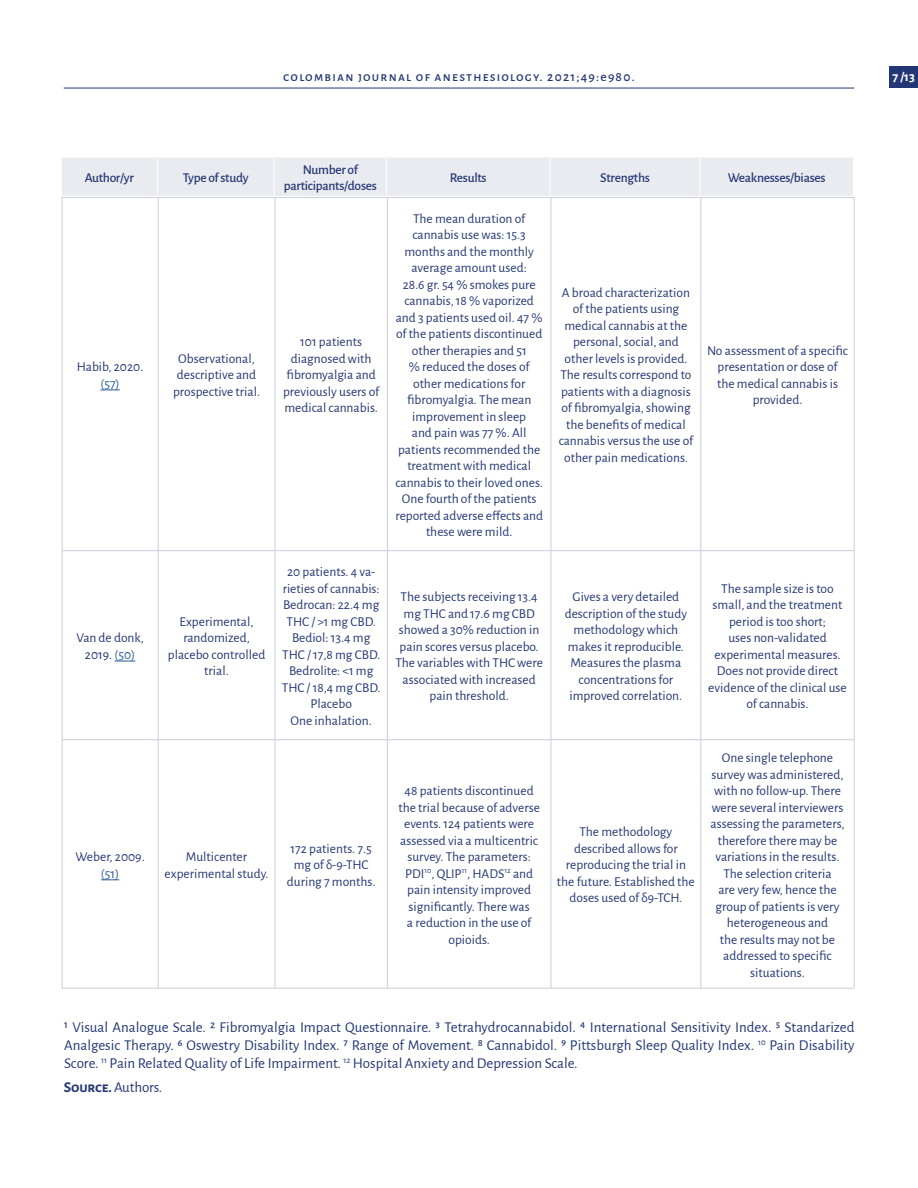
<style>
.page{position:relative;width:918px;height:1188px;background:#fff}
.page>*{position:absolute;margin:0;border:0;box-sizing:border-box;transform-origin:0 0}
.t1{font:15px/18px "Alegreya Sans";color:#233774;text-align:justify}
.t2{font:13.5px/16.5px "Alegreya Sans";color:#233774;text-align:center}
.t3{font:500 13.5px/16.5px "Alegreya Sans";letter-spacing:-.02em;color:#233774;text-align:center}
.t4{font:500 13.5px "Alegreya Sans";letter-spacing:.09em;color:#233774}
.t5{font:13.5px "Alegreya Sans";color:#275b9b}
.t6{font:700 13.5px "Alegreya Sans";color:#fff}
.s1{color:#275b9b}
.s2{font-weight:700}
</style>
<div class="page">
<div style="left:889px;top:67px;width:29px;height:21px;background:#233774"></div>
<hr style="left:64px;top:88px;width:790px;height:1px;background:#233774">
<hr style="left:62px;top:197px;width:96px;height:1px;background:#c9cddb">
<hr style="left:62px;top:198px;width:1px;height:352px;background:#c9cddb">
<hr style="left:158px;top:197px;width:117px;height:1px;background:#c9cddb">
<hr style="left:158px;top:198px;width:1px;height:352px;background:#c9cddb">
<hr style="left:275px;top:197px;width:112px;height:1px;background:#c9cddb">
<hr style="left:275px;top:198px;width:1px;height:352px;background:#c9cddb">
<hr style="left:387px;top:197px;width:164px;height:1px;background:#c9cddb">
<hr style="left:387px;top:198px;width:1px;height:352px;background:#c9cddb">
<hr style="left:551px;top:197px;width:150px;height:1px;background:#c9cddb">
<hr style="left:551px;top:198px;width:1px;height:352px;background:#c9cddb">
<hr style="left:701px;top:197px;width:154px;height:1px;background:#c9cddb">
<hr style="left:701px;top:198px;width:1px;height:352px;background:#c9cddb">
<hr style="left:854px;top:198px;width:1px;height:352px;background:#c9cddb">
<hr style="left:62px;top:550px;width:96px;height:1px;background:#c9cddb">
<hr style="left:62px;top:551px;width:1px;height:188px;background:#c9cddb">
<hr style="left:158px;top:550px;width:117px;height:1px;background:#c9cddb">
<hr style="left:158px;top:551px;width:1px;height:188px;background:#c9cddb">
<hr style="left:275px;top:550px;width:112px;height:1px;background:#c9cddb">
<hr style="left:275px;top:551px;width:1px;height:188px;background:#c9cddb">
<hr style="left:387px;top:550px;width:164px;height:1px;background:#c9cddb">
<hr style="left:387px;top:551px;width:1px;height:188px;background:#c9cddb">
<hr style="left:551px;top:550px;width:150px;height:1px;background:#c9cddb">
<hr style="left:551px;top:551px;width:1px;height:188px;background:#c9cddb">
<hr style="left:701px;top:550px;width:154px;height:1px;background:#c9cddb">
<hr style="left:701px;top:551px;width:1px;height:188px;background:#c9cddb">
<hr style="left:854px;top:551px;width:1px;height:188px;background:#c9cddb">
<hr style="left:62px;top:739px;width:96px;height:1px;background:#c9cddb">
<hr style="left:62px;top:740px;width:1px;height:248px;background:#c9cddb">
<hr style="left:158px;top:739px;width:117px;height:1px;background:#c9cddb">
<hr style="left:158px;top:740px;width:1px;height:248px;background:#c9cddb">
<hr style="left:275px;top:739px;width:112px;height:1px;background:#c9cddb">
<hr style="left:275px;top:740px;width:1px;height:248px;background:#c9cddb">
<hr style="left:387px;top:739px;width:164px;height:1px;background:#c9cddb">
<hr style="left:387px;top:740px;width:1px;height:248px;background:#c9cddb">
<hr style="left:551px;top:739px;width:150px;height:1px;background:#c9cddb">
<hr style="left:551px;top:740px;width:1px;height:248px;background:#c9cddb">
<hr style="left:701px;top:739px;width:154px;height:1px;background:#c9cddb">
<hr style="left:701px;top:740px;width:1px;height:248px;background:#c9cddb">
<hr style="left:854px;top:740px;width:1px;height:248px;background:#c9cddb">
<hr style="left:62px;top:988px;width:96px;height:1px;background:#c9cddb">
<hr style="left:158px;top:988px;width:117px;height:1px;background:#c9cddb">
<hr style="left:275px;top:988px;width:112px;height:1px;background:#c9cddb">
<hr style="left:387px;top:988px;width:164px;height:1px;background:#c9cddb">
<hr style="left:551px;top:988px;width:150px;height:1px;background:#c9cddb">
<hr style="left:701px;top:988px;width:154px;height:1px;background:#c9cddb">
<svg style="left:100px;top:390px;width:20px;height:1px"></svg>
<svg style="left:115px;top:661px;width:20px;height:1px"></svg>
<svg style="left:101px;top:880px;width:18px;height:1px"></svg>
<div style="left:62px;top:158px;width:791px;height:38px;background:#eaebf1"></div>
<hr style="left:157px;top:157px;width:1px;height:39px;background:#fff">
<hr style="left:274px;top:157px;width:1px;height:39px;background:#fff">
<hr style="left:386px;top:157px;width:1px;height:39px;background:#fff">
<hr style="left:550px;top:157px;width:1px;height:39px;background:#fff">
<hr style="left:700px;top:157px;width:1px;height:39px;background:#fff">
<p class="t4" style="left:283px;top:67px;width:353px">colombian journal of anesthesiology. 2021;49:e980.</p>
<p class="t6" style="left:892px;top:66px;width:24px">7 /13</p>
<p class="t3" style="left:85px;top:169px;width:51px">Author/yr</p>
<p class="t3" style="left:183px;top:169px;width:67px">Type of study</p>
<p class="t3" style="left:284px;top:160px;width:95px">Number of participants/doses</p>
<p class="t3" style="left:450px;top:169px;width:38px">Results</p>
<p class="t3" style="left:600px;top:169px;width:51px">Strengths</p>
<p class="t3" style="left:728px;top:169px;width:99px">Weaknesses/biases</p>
<p class="t2" style="left:77px;top:358px;width:68px">Habib, 2020.</p>
<p class="t5" style="left:100px;top:374px;width:21px">(57)</p>
<p class="t2" style="left:76px;top:629px;width:69px">Van de donk,<br>2019. <span class="s1">(50)</span></p>
<p class="t2" style="left:76px;top:848px;width:71px">Weber, 2009.</p>
<p class="t5" style="left:101px;top:864px;width:20px">(51)</p>
<p class="t2" style="left:173px;top:350px;width:89px">Observational, descriptive and prospective trial.</p>
<p class="t2" style="left:283px;top:333px;width:98px">101 patients diagnosed with fibromyalgia and previously users of medical cannabis.</p>
<p class="t2" style="left:168px;top:613px;width:99px">Experimental, randomized, placebo controlled trial.</p>
<p class="t2" style="left:282px;top:563px;width:100px">20 patients. 4 va&shy;rieties of cannabis:<br>Bedrocan: 22.4 mg<br>THC / &gt;1 mg CBD.<br>Bediol: 13.4 mg<br>THC / 17,8 mg CBD.<br>Bedrolite: &lt;1 mg<br>THC / 18,4 mg CBD.<br>Placebo<br>One inhalation.</p>
<p class="t2" style="left:165px;top:848px;width:105px">Multicenter experimental study.</p>
<p class="t2" style="left:287px;top:840px;width:90px">172 patients. 7.5 mg of δ-9-THC during 7 months.</p>
<p class="t2" style="left:395px;top:209px;width:149px">The mean duration of cannabis use was: 15.3 months and the monthly average amount used:<br>28.6 gr. 54 % smokes pure cannabis, 18 % vaporized and 3 patients used oil. 47 % of the patients discontinued other therapies and 51<br>% reduced the doses of other medications for fibromyalgia. The mean improvement in sleep<br>and pain was 77 %. All patients recommended the treatment with medical cannabis to their loved ones.<br>One fourth of the patients reported adverse effects and these were mild.</p>
<p class="t2" style="left:559px;top:284px;width:136px">A broad characterization of the patients using medical cannabis at the personal, social, and other levels is provided.<br>The results correspond to patients with a diagnosis of fibromyalgia, showing the benefits of medical cannabis versus the use of other pain medications.</p>
<p class="t2" style="left:707px;top:341px;width:143px">No assessment of a specific presentation or dose of<br>the medical cannabis is provided.</p>
<p class="t2" style="left:395px;top:588px;width:149px">The subjects receiving 13.4 mg THC and 17.6 mg CBD showed a 30% reduction in pain scores versus placebo.<br>The variables with THC were associated with increased pain threshold.</p>
<p class="t2" style="left:565px;top:588px;width:124px">Gives a very detailed description of the study methodology which makes it reproducible.<br>Measures the plasma concentrations for improved correlation.</p>
<p class="t2" style="left:708px;top:579px;width:140px">The sample size is too small, and the treatment period is too short;<br>uses non-validated experimental measures.<br>Does not provide direct evidence of the clinical use of cannabis.</p>
<p class="t2" style="left:398px;top:782px;width:143px">48 patients discontinued the trial because of adverse events. 124 patients were assessed via a multicentric survey. The parameters:<br>PDI<sup>10</sup>, QLIP<sup>11</sup>, HADS<sup>12</sup> and pain intensity improved significantly. There was<br>a reduction in the use of opioids.</p>
<p class="t2" style="left:557px;top:823px;width:139px">The methodology described allows for reproducing the trial in the future. Established the doses used of δ9-TCH.</p>
<p class="t2" style="left:710px;top:749px;width:136px">One single telephone survey was administered, with no follow-up. There were several interviewers assessing the parameters, therefore there may be variations in the results.<br>The selection criteria<br>are very few, hence the group of patients is very heterogeneous and<br>the results may not be addressed to specific situations.</p>
<p class="t1" style="left:64px;top:1018px;width:792px">1 Visual Analogue Scale. 2 Fibromyalgia Impact Questionnaire. 3 Tetrahydrocannabidol. 4 International Sensitivity Index. 5 Standarized Analgesic Therapy. 6 Oswestry Disability Index. 7 Range of Movement. 8 Cannabidol. 9 Pittsburgh Sleep Quality Index. <sup>10</sup> Pain Disability Score. <sup>11</sup> Pain Related Quality of Life Impairment. <sup>12</sup> Hospital Anxiety and Depression Scale.</p>
<p class="t1" style="left:64px;top:1077px;width:100px"><span class="s2">Source.</span> Authors.</p>
</div>
